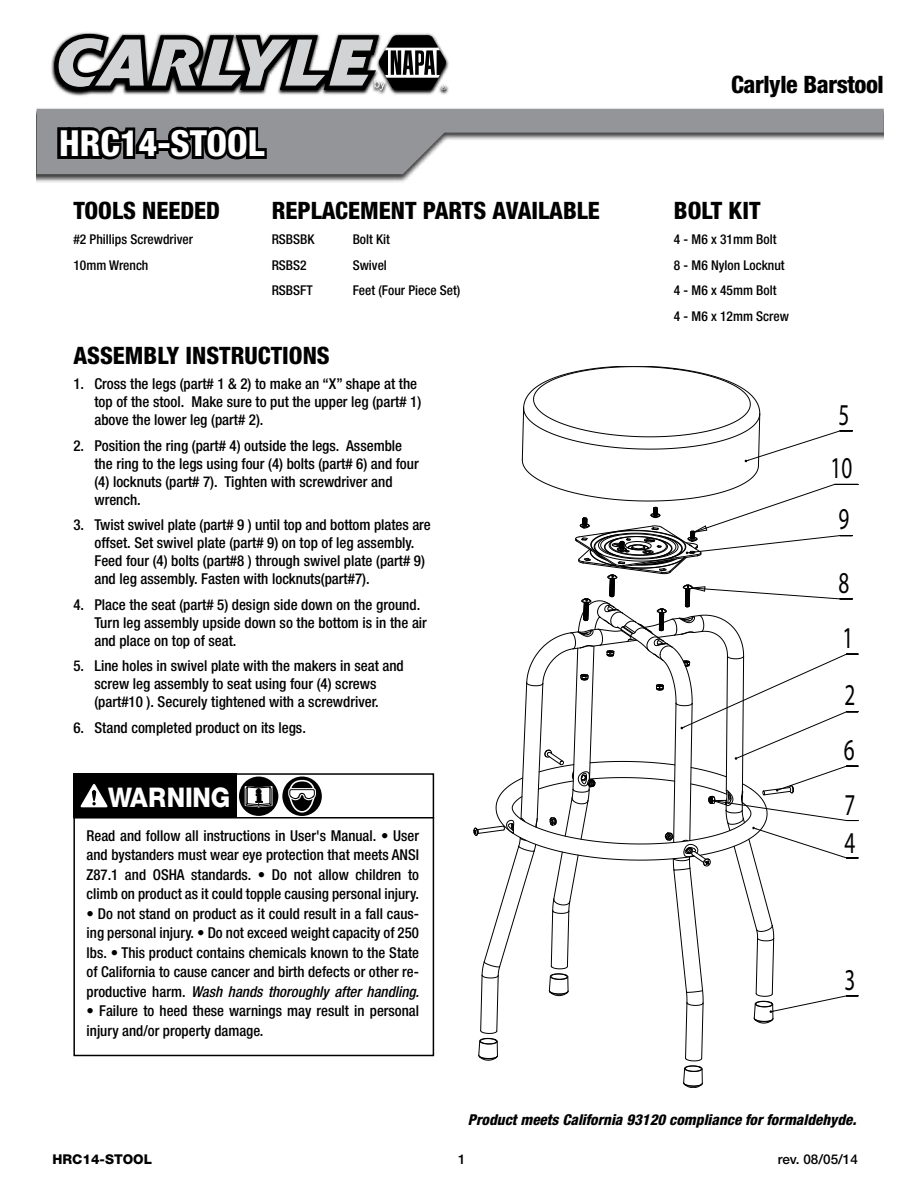
<style>
.page{position:relative;width:918px;height:1188px;background:#fff}
.page>*{position:absolute;margin:0;border:0;box-sizing:border-box;transform-origin:0 0}
.t1{font:800 condensed 36px "Helvetica Neue LT Std";color:#fff}
.t2{font:30.3px/57.4px "Myriad Pro";color:#000;scale:.7 1}
.t3{font:800 27.15px "Helvetica Neue LT Std";color:#fff;scale:.92 1}
.t4{font:800 condensed 24px "Helvetica Neue LT Std";color:#000}
.t5{font:800 condensed 24px "Helvetica Neue LT Std";letter-spacing:-.02em;color:#000}
.t6{font:500 condensed 15px/18px "Helvetica Neue LT Std";color:#000}
.t7{font:italic 800 condensed 15px "Helvetica Neue LT Std";color:#000}
.t8{font:500 condensed 13.5px/25.5px "Helvetica Neue LT Std";color:#000}
.t9{font:500 13.5px "Helvetica Neue LT Std";color:#000}
.t10{font:800 13.5px "Helvetica Neue LT Std";color:#000}
.s1{font-style:inherit}
.s2{font-style:italic}
</style>
<div class="page">
<img style="left:37px;top:108px;width:847px;height:75px">
<svg style="left:37px;top:109px;width:847px;height:65px;fill:#939598"></svg>
<img style="left:51px;top:32px;width:398px;height:64px">
<svg style="left:54px;top:34px;width:392px;height:57px;background:#818282"></svg>
<svg style="left:54px;top:112px;width:216px;height:50px;background:#444546"></svg>
<svg style="left:474px;top:366px;width:384px;height:722px"></svg>
<div style="left:73px;top:773px;width:361px;height:283px;border:2px solid #000"></div>
<div style="left:73px;top:774px;width:164px;height:44px;background:#000"></div>
<svg style="left:80px;top:784px;width:28px;height:23px"></svg>
<div style="left:239px;top:777px;width:39px;height:39px;background:#000;border-radius:50%"></div>
<svg style="left:245px;top:786px;width:27px;height:22px"></svg>
<hr style="left:73px;top:817px;width:361px;height:2px;background:#000">
<svg style="left:282px;top:777px;width:40px;height:39px"></svg>
<svg style="left:287px;top:779px;width:30px;height:34px"></svg>
<h1 class="t1" style="left:59px;top:121px;width:207px">HRC14-<span class="s1">STOOL</span></h1>
<h3 class="t4" style="left:73px;top:195px;width:148px">TOOLS NEEDED</h3>
<p class="t8" style="left:73px;top:227px;width:121px">#2 Phillips Screwdriver<br>10mm Wrench</p>
<h3 class="t4" style="left:272px;top:195px;width:330px">REPLACEMENT PARTS AVAILABLE</h3>
<p class="t8" style="left:272px;top:227px;width:44px">RSBSBK</p>
<p class="t8" style="left:353px;top:227px;width:39px">Bolt Kit</p>
<p class="t8" style="left:272px;top:252px;width:36px">RSBS2</p>
<p class="t8" style="left:353px;top:252px;width:36px">Swivel</p>
<p class="t8" style="left:272px;top:278px;width:43px">RSBSFT</p>
<p class="t8" style="left:353px;top:278px;width:109px">Feet (Four Piece Set)</p>
<h3 class="t4" style="left:73px;top:340px;width:258px">ASSEMBLY INSTRUCTIONS</h3>
<p class="t6" style="left:94px;top:375px;width:328px;text-indent:-21px">1. Cross the legs (part# 1 &amp; 2) to make an “X” shape at the top of the stool. Make sure to put the upper leg (part# 1) above the lower leg (part# 2).</p>
<p class="t6" style="left:94px;top:436px;width:326px;text-indent:-21px">2. Position the ring (part# 4) outside the legs. Assemble the ring to the legs using four (4) bolts (part# 6) and four (4) locknuts (part# 7). Tighten with screwdriver and wrench.</p>
<p class="t6" style="left:94px;top:516px;width:338px;text-indent:-21px">3. Twist swivel plate (part# 9 ) until top and bottom plates are offset. Set swivel plate (part# 9) on top of leg assembly.<br>Feed four (4) bolts (part#8 ) through swivel plate (part# 9) and leg assembly. Fasten with locknuts(part#7).</p>
<p class="t6" style="left:94px;top:595px;width:334px;text-indent:-21px">4. Place the seat (part# 5) design side down on the ground.<br>Turn leg assembly upside down so the bottom is in the air and place on top of seat.</p>
<p class="t6" style="left:73px;top:657px;width:332px;text-align:center">5. Line holes in swivel plate with the makers in seat and screw leg assembly to seat using four (4) screws (part#10 ). Securely tightened with a screwdriver.</p>
<p class="t6" style="left:73px;top:718px;width:234px">6. Stand completed product on its legs.</p>
<h3 class="t3" style="left:108px;top:782px;width:134px">WARNING</h3>
<p class="t6" style="left:87px;top:826px;width:334px;line-height:19.5px;text-align:justify">Read and follow all instructions in User's Manual. • User and bystanders must wear eye protection that meets ANSI Z87.1 and OSHA standards. • Do not allow children to climb on product as it could topple causing personal injury.</p>
<p class="t6" style="left:87px;top:904px;width:334px;line-height:19.5px;text-align:justify">• Do not stand on product as it could result in a fall caus&shy;ing personal injury. • Do not exceed weight capacity of 250 lbs. • This product contains chemicals known to the State of California to cause cancer and birth defects or other re&shy;productive harm. <span class="s2">Wash hands thoroughly after handling.</span></p>
<p class="t6" style="left:87px;top:1001px;width:334px;line-height:19.5px">• Failure to heed these warnings may result in personal injury and/or property damage.</p>
<h3 class="t5" style="left:731px;top:70px;width:154px">Carlyle Barstool</h3>
<h3 class="t4" style="left:674px;top:195px;width:88px">BOLT KIT</h3>
<p class="t8" style="left:674px;top:227px;width:117px">4 - M6 x 31mm Bolt<br>8 - M6 Nylon Locknut<br>4 - M6 x 45mm Bolt<br>4 - M6 x 12mm Screw</p>
<h2 class="t2" style="left:839px;top:385px;width:17px">5</h2>
<h2 class="t2" style="left:831px;top:439px;width:33px">10</h2>
<h2 class="t2" style="left:839px;top:490px;width:17px">9</h2>
<h2 class="t2" style="left:839px;top:553px;width:17px">8</h2>
<h2 class="t2" style="left:843px;top:608px;width:20px">1<br>2</h2>
<h2 class="t2" style="left:844px;top:721px;width:18px;line-height:55.3px">6<br>7</h2>
<h2 class="t2" style="left:845px;top:813px;width:17px">4</h2>
<h2 class="t2" style="left:845px;top:951px;width:17px">3</h2>
<p class="t7" style="left:468px;top:1111px;width:390px">Product meets California 93120 compliance for formaldehyde.</p>
<p class="t10" style="left:52px;top:1151px;width:101px">HRC14-STOOL</p>
<p class="t9" style="left:458px;top:1151px;width:9px">1</p>
<p class="t9" style="left:778px;top:1151px;width:82px">rev. 08/05/14</p>
</div>
